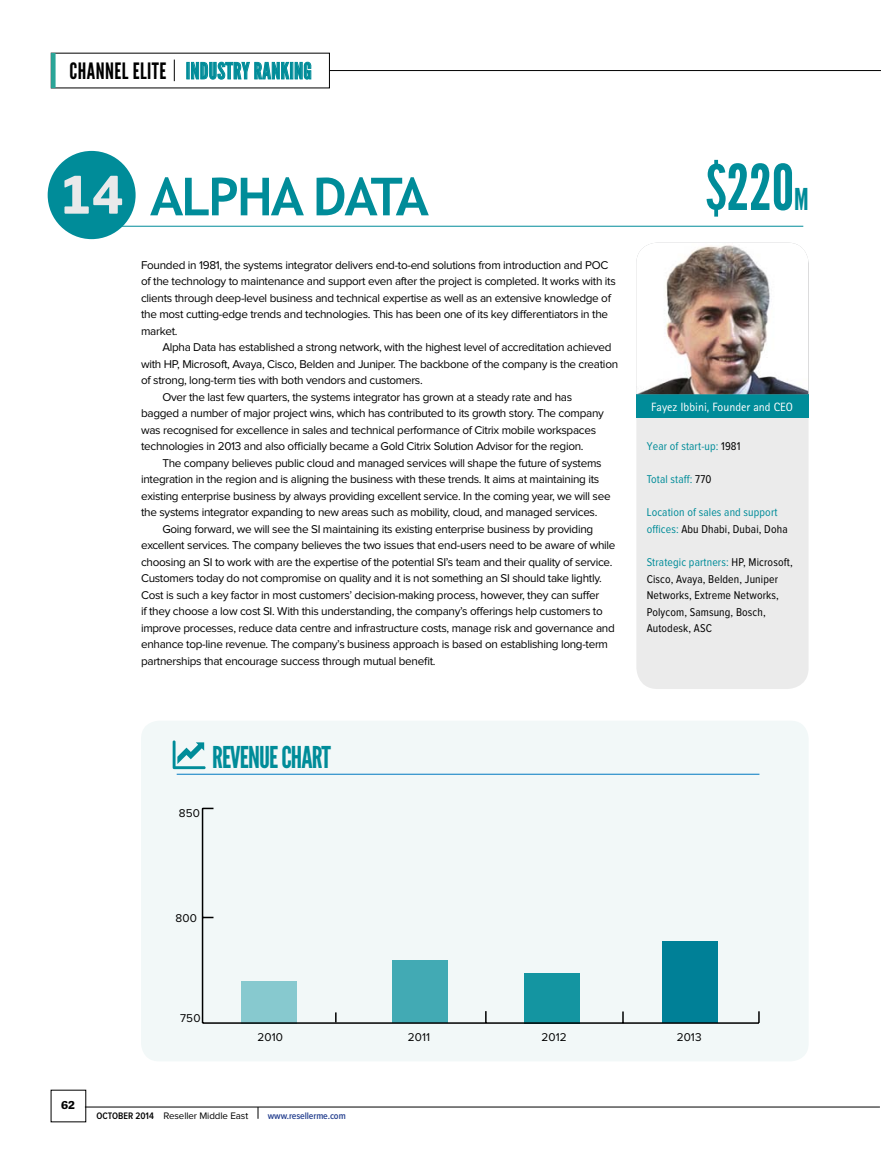
<style>
.page{position:relative;width:881px;height:1149px;background:#fff}
.page>*{position:absolute;margin:0;border:0;box-sizing:border-box;transform-origin:0 0}
.t1{font:63px "League Gothic";color:#008c99}
.t2{font:700 52.5px "Trebuchet MS";letter-spacing:-.04em;color:#008c99}
.t3{font:30px "League Gothic";letter-spacing:-.03em;color:#008c99}
.t4{font:22.5px "League Gothic";letter-spacing:.02em;color:#008c99}
.t5{font:12px "AT Rotis Sans Serif";color:#fff}
.t6{font:700 12px "Spiegel";color:#000}
.t7{font:11.7px/16.5px "Proxima Nova";letter-spacing:-.025em;color:#000}
.t8{font:11.7px/16.5px "Proxima Nova Cond";letter-spacing:.01em;color:#000}
.t9{font:11.7px/16.5px "Proxima Nova Cond";letter-spacing:.01em;color:#008c99}
.t10{font:9.75px "Proxima Nova";letter-spacing:-.01em;color:#000}
.t11{font:600 9.75px "Proxima Nova Cond";letter-spacing:-.01em;color:#25408f}
.s1{color:#000}
.s2{font-family:"Neo Sans Std";font-size:51px;color:#e9e9ea}
.s3{font-size:30px}
.s4{color:#008c99}
.s5{font-family:"Proxima Nova Cond";font-weight:600}
</style>
<div class="page">
<hr style="left:85px;top:1106px;width:794px;height:1px;background:#000">
<div style="left:48px;top:151px;width:87px;height:88px;background:#008c99;border-radius:50%"></div>
<div style="left:636px;top:417px;width:172px;height:271px;background:#ebebeb"></div>
<div style="left:636px;top:394px;width:172px;height:23px;background:#008c99"></div>
<hr style="left:92px;top:226px;width:711px;height:1px;background:#008c99">
<img style="left:636px;top:242px;width:171px;height:152px">
<div style="left:141px;top:720px;width:667px;height:340px;background:#f2f8f8;border-radius:18px"></div>
<hr style="left:177px;top:773px;width:582px;height:1px;background:#0079c1">
<svg style="left:172px;top:740px;width:33px;height:28px"></svg>
<div style="left:661px;top:941px;width:56px;height:81px;background:#008097"></div>
<div style="left:524px;top:972px;width:55px;height:50px;background:#1495a1"></div>
<div style="left:392px;top:960px;width:55px;height:62px;background:#42aab4"></div>
<div style="left:241px;top:981px;width:56px;height:42px;background:#87c9cf"></div>
<hr style="left:202px;top:808px;width:1px;height:214px;background:#000">
<hr style="left:202px;top:1021px;width:556px;height:2px;background:#000">
<svg style="left:757px;top:1011px;width:2px;height:11px"></svg>
<svg style="left:202px;top:807px;width:11px;height:2px"></svg>
<hr style="left:329px;top:70px;width:551px;height:1px;background:#000">
<svg style="left:187px;top:61px;width:124px;height:19px"></svg>
<div style="left:51px;top:53px;width:5px;height:35px;background:#2aa598"></div>
<svg style="left:174px;top:60px;width:1px;height:21px"></svg>
<h3 class="t4" style="left:70px;top:58px;width:243px"><span class="s1">CHANNEL ELITE</span> INDUSTRY RANKING</h3>
<h2 class="t2" style="left:59px;top:164px;width:371px"><span class="s2">14</span> ALPHA DATA</h2>
<p class="t7" style="left:141px;top:257px;width:476px">Founded in 1981, the systems integrator delivers end-to-end solutions from introduction and POC of the technology to maintenance and support even after the project is completed. It works with its clients through deep-level business and technical expertise as well as an extensive knowledge of the most cutting-edge trends and technologies. This has been one of its key differentiators in the market.</p>
<p class="t7" style="left:162px;top:339px;width:450px">Alpha Data has established a strong network, with the highest level of accreditation achieved</p>
<p class="t7" style="left:141px;top:356px;width:478px">with HP, Microsoft, Avaya, Cisco, Belden and Juniper. The backbone of the company is the creation</p>
<p class="t7" style="left:141px;top:372px;width:283px">of strong, long-term ties with both vendors and customers.</p>
<p class="t7" style="left:162px;top:389px;width:411px">Over the last few quarters, the systems integrator has grown at a steady rate and has</p>
<p class="t7" style="left:141px;top:405px;width:464px">bagged a number of major project wins, which has contributed to its growth story. The company</p>
<p class="t7" style="left:141px;top:422px;width:456px">was recognised for excellence in sales and technical performance of Citrix mobile workspaces</p>
<p class="t7" style="left:141px;top:438px;width:444px">technologies in 2013 and also officially became a Gold Citrix Solution Advisor for the region.</p>
<p class="t7" style="left:162px;top:455px;width:440px">The company believes public cloud and managed services will shape the future of systems</p>
<p class="t7" style="left:141px;top:471px;width:459px">integration in the region and is aligning the business with these trends. It aims at maintaining its</p>
<p class="t7" style="left:141px;top:488px;width:471px">existing enterprise business by always providing excellent service. In the coming year, we will see</p>
<p class="t7" style="left:141px;top:504px;width:458px">the systems integrator expanding to new areas such as mobility, cloud, and managed services.</p>
<p class="t7" style="left:162px;top:521px;width:432px">Going forward, we will see the SI maintaining its existing enterprise business by providing</p>
<p class="t7" style="left:141px;top:537px;width:475px">excellent services. The company believes the two issues that end-users need to be aware of while</p>
<p class="t7" style="left:141px;top:554px;width:472px">choosing an SI to work with are the expertise of the potential SI’s team and their quality of service.</p>
<p class="t7" style="left:141px;top:570px;width:462px">Customers today do not compromise on quality and it is not something an SI should take lightly.</p>
<p class="t7" style="left:141px;top:587px;width:459px">Cost is such a key factor in most customers’ decision-making process, however, they can suffer</p>
<p class="t7" style="left:141px;top:603px;width:463px">if they choose a low cost SI. With this understanding, the company’s offerings help customers to</p>
<p class="t7" style="left:141px;top:620px;width:475px">improve processes, reduce data centre and infrastructure costs, manage risk and governance and</p>
<p class="t7" style="left:141px;top:636px;width:468px">enhance top-line revenue. The company’s business approach is based on establishing long-term</p>
<p class="t7" style="left:141px;top:653px;width:296px">partnerships that encourage success through mutual benefit.</p>
<h1 class="t1" style="left:705px;top:151px;width:102px">$220<span class="s3">M</span></h1>
<p class="t5" style="left:651px;top:400px;width:143px">Fayez Ibbini, Founder and CEO</p>
<p class="t9" style="left:646px;top:438px;width:95px">Year of start-up: <span class="s1">1981</span></p>
<p class="t9" style="left:646px;top:471px;width:66px">Total staff: <span class="s1">770</span></p>
<p class="t9" style="left:646px;top:504px;width:142px">Location of sales and support offices: <span class="s1">Abu Dhabi, Dubai, Doha</span></p>
<p class="t8" style="left:646px;top:554px;width:147px"><span class="s4">Strategic partners:</span> HP, Microsoft,<br>Cisco, Avaya, Belden, Juniper<br>Networks, Extreme Networks,<br>Polycom, Samsung, Bosch,<br>Autodesk, ASC</p>
<h3 class="t3" style="left:212px;top:739px;width:120px">REVENUE CHART</h3>
<p class="t7" style="left:179px;top:804px;width:23px">850</p>
<p class="t7" style="left:175px;top:909px;width:23px">800</p>
<p class="t7" style="left:180px;top:1010px;width:22px">750</p>
<p class="t7" style="left:257px;top:1028px;width:27px">2010</p>
<p class="t7" style="left:407px;top:1028px;width:24px">2011</p>
<p class="t7" style="left:541px;top:1028px;width:27px">2012</p>
<p class="t7" style="left:676px;top:1028px;width:26px">2013</p>
<p class="t6" style="left:61px;top:1099px;width:15px">62</p>
<p class="t10" style="left:97px;top:1109px;width:153px"><span class="s5">october 2014</span> Reseller Middle East</p>
<p class="t11" style="left:268px;top:1109px;width:79px">www.resellerme.com</p>
</div>
